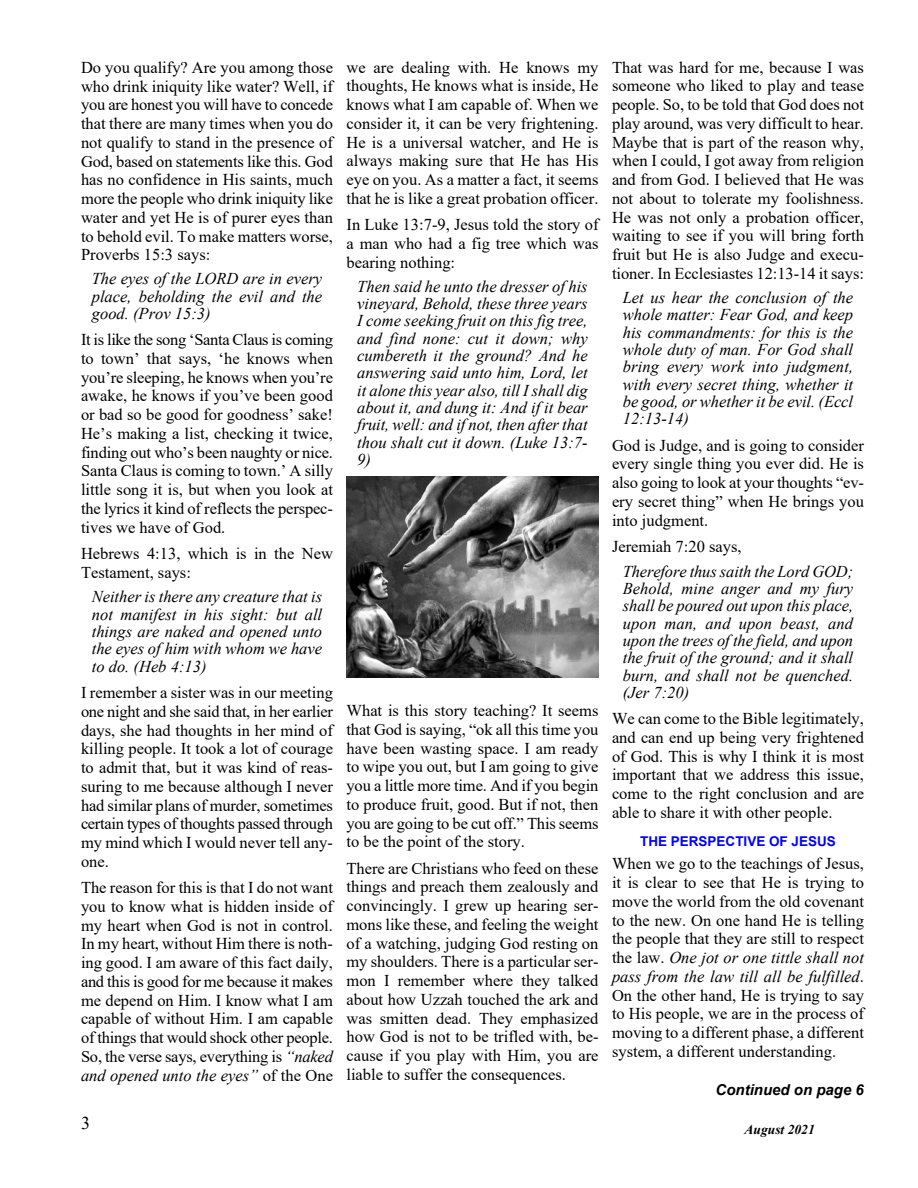
<style>
.page{position:relative;width:918px;height:1188px;background:#fff}
.page>*{position:absolute;margin:0;border:0;box-sizing:border-box;transform-origin:0 0}
.t1{font:18px "Times New Roman";color:#000}
.t2{font:16.5px/18.8px "Times New Roman";color:#000;text-align:justify}
.t3{font:italic 16.5px/17.2px "Times New Roman";color:#000;text-align:justify}
.t4{font:italic 700 15px "Arial";color:#000}
.t5{font:700 13.5px "Arial";color:#00f}
.t6{font:italic 700 13.5px "Times New Roman";color:#000}
.s1{font-style:italic}
</style>
<div class="page">
<img style="left:346px;top:476px;width:253px;height:202px">
<p class="t2" style="left:81px;top:59px;width:254px">Do you qualify? Are you among those who drink iniquity like water? Well, if you are honest you will have to concede that there are many times when you do not qualify to stand in the presence of God, based on statements like this. God has no confidence in His saints, much more the people who drink iniquity like water and yet He is of purer eyes than to behold evil. To make matters worse, Proverbs 15:3 says:</p>
<p class="t3" style="left:92px;top:272px;width:232px">The eyes of the LORD are in every place, beholding the evil and the good. (Prov 15:3)</p>
<p class="t2" style="left:81px;top:332px;width:254px">It is like the song ‘Santa Claus is coming to town’ that says, ‘he knows when you’re sleeping, he knows when you’re awake, he knows if you’ve been good or bad so be good for goodness’ sake!<br>He’s making a list, checking it twice, finding out who’s been naughty or nice.<br>Santa Claus is coming to town.’ A silly little song it is, but when you look at the lyrics it kind of reflects the perspec&shy;tives we have of God.</p>
<p class="t2" style="left:81px;top:546px;width:253px">Hebrews 4:13, which is in the New<br>Testament, says:</p>
<p class="t3" style="left:92px;top:590px;width:232px">Neither is there any creature that is not manifest in his sight: but all things are naked and opened unto the eyes of him with whom we have to do. (Heb 4:13)</p>
<p class="t2" style="left:81px;top:685px;width:254px">I remember a sister was in our meeting one night and she said that, in her earlier days, she had thoughts in her mind of killing people. It took a lot of courage to admit that, but it was kind of reas&shy;suring to me because although I never had similar plans of murder, sometimes certain types of thoughts passed through my mind which I would never tell any&shy;one.</p>
<p class="t2" style="left:81px;top:880px;width:254px">The reason for this is that I do not want you to know what is hidden inside of my heart when God is not in control.<br>In my heart, without Him there is noth&shy;ing good. I am aware of this fact daily, and this is good for me because it makes me depend on Him. I know what I am capable of without Him. I am capable of things that would shock other people.<br>So, the verse says, everything is <span class="s1">“naked and opened unto the eyes”</span> of the One</p>
<p class="t1" style="left:81px;top:1117px;width:10px">3</p>
<p class="t2" style="left:346px;top:59px;width:254px">we are dealing with. He knows my thoughts, He knows what is inside, He knows what I am capable of. When we consider it, it can be very frightening.<br>He is a universal watcher, and He is always making sure that He has His eye on you. As a matter a fact, it seems that he is like a great probation officer.</p>
<p class="t2" style="left:346px;top:217px;width:254px">In Luke 13:7-9, Jesus told the story of a man who had a fig tree which was bearing nothing:</p>
<p class="t3" style="left:357px;top:279px;width:232px">Then said he unto the dresser of his vineyard, Behold, these three years I come seeking fruit on this fig tree, and find none: cut it down; why cumbereth it the ground? And he answering said unto him, Lord, let it alone this year also, till I shall dig about it, and dung it: And if it bear fruit, well: and if not, then after that thou shalt cut it down. (Luke 13:7- 9)</p>
<p class="t2" style="left:346px;top:703px;width:254px">What is this story teaching? It seems that God is saying, “ok all this time you have been wasting space. I am ready to wipe you out, but I am going to give you a little more time. And if you begin to produce fruit, good. But if not, then you are going to be cut off.” This seems to be the point of the story.</p>
<p class="t2" style="left:346px;top:860px;width:254px">There are Christians who feed on these things and preach them zealously and convincingly. I grew up hearing ser&shy;mons like these, and feeling the weight of a watching, judging God resting on my shoulders. There is a particular ser&shy;mon I remember where they talked about how Uzzah touched the ark and was smitten dead. They emphasized how God is not to be trifled with, be&shy;cause if you play with Him, you are liable to suffer the consequences.</p>
<p class="t2" style="left:612px;top:59px;width:254px">That was hard for me, because I was someone who liked to play and tease people. So, to be told that God does not play around, was very difficult to hear.<br>Maybe that is part of the reason why, when I could, I got away from religion and from God. I believed that He was not about to tolerate my foolishness.<br>He was not only a probation officer, waiting to see if you will bring forth fruit but He is also Judge and execu&shy;tioner. In Ecclesiastes 12:13-14 it says:</p>
<p class="t3" style="left:623px;top:290px;width:232px">Let us hear the conclusion of the whole matter: Fear God, and keep his commandments: for this is the whole duty of man. For God shall bring every work into judgment, with every secret thing, whether it be good, or whether it be evil. (Eccl 12:13-14)</p>
<p class="t2" style="left:612px;top:437px;width:254px">God is Judge, and is going to consider every single thing you ever did. He is also going to look at your thoughts “ev&shy;ery secret thing” when He brings you into judgment.</p>
<p class="t2" style="left:612px;top:538px;width:131px">Jeremiah 7:20 says,</p>
<p class="t3" style="left:623px;top:564px;width:232px">Therefore thus saith the Lord GOD; Behold, mine anger and my fury shall be poured out upon this place, upon man, and upon beast, and upon the trees of the field, and upon the fruit of the ground; and it shall burn, and shall not be quenched. (Jer 7:20)</p>
<p class="t2" style="left:612px;top:711px;width:254px">We can come to the Bible legitimately, and can end up being very frightened of God. This is why I think it is most important that we address this issue, come to the right conclusion and are able to share it with other people.</p>
<p class="t5" style="left:640px;top:836px;width:197px">THE PERSPECTIVE OF JESUS</p>
<p class="t2" style="left:612px;top:856px;width:254px">When we go to the teachings of Jesus, it is clear to see that He is trying to move the world from the old covenant to the new. On one hand He is telling the people that they are still to respect the law. <span class="s1">One jot or one tittle shall not pass from the law till all be fulfilled</span>.<br>On the other hand, He is trying to say to His people, we are in the process of moving to a different phase, a different system, a different understanding.</p>
<p class="t4" style="left:716px;top:1084px;width:150px">Continued on page 6</p>
<p class="t6" style="left:745px;top:1125px;width:72px">August 2021</p>
</div>
